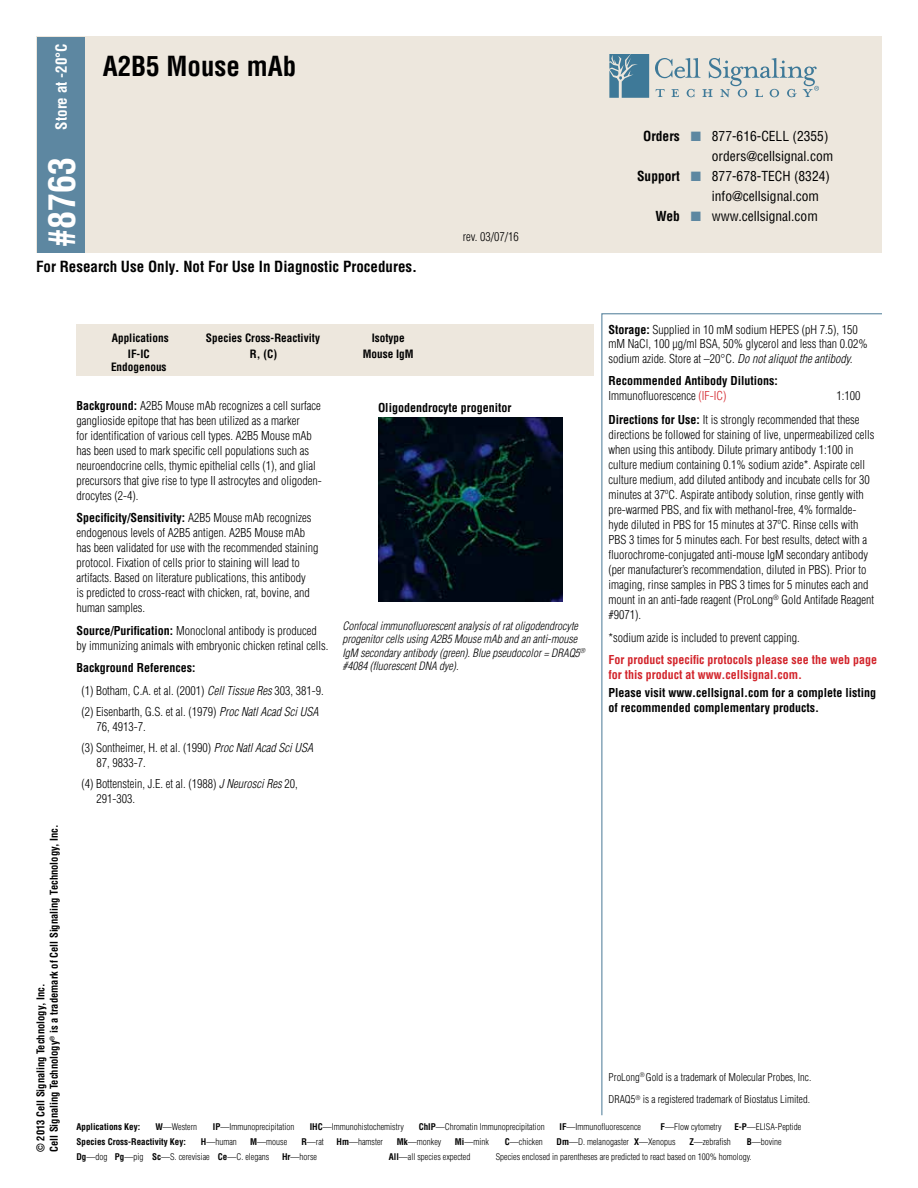
<style>
.page{position:relative;width:918px;height:1188px;background:#fff}
.page>*{position:absolute;margin:0;border:0;box-sizing:border-box;transform-origin:0 0}
.t1{font:700 condensed 36px "Helvetica";color:#fff}
.t2{font:700 condensed 27px "Helvetica";color:#000}
.t3{font:700 condensed 15px "Helvetica";color:#000}
.t4{font:700 condensed 15px "Helvetica";color:#fff}
.t5{font:condensed 13.5px "Helvetica";color:#000}
.t6{font:300 condensed 12px/15px "Helvetica";color:#000}
.t7{font:700 condensed 12px/15px "Helvetica";color:#000}
.t8{font:700 condensed 12px/15px "Helvetica";color:#d2232a}
.t9{font:italic 300 condensed 11.25px/13.5px "Helvetica";color:#000}
.t10{font:700 condensed 11.25px/12.8px "Helvetica";color:#000;text-align:center}
.t11{font:700 condensed 10.5px/13.5px "Helvetica";color:#000}
.t12{font:300 condensed 10.5px "Helvetica";color:#000}
.t13{font:300 condensed 9px "Helvetica";color:#000}
.t14{font:700 condensed 9px "Helvetica";color:#000}
.s1{font-weight:700}
.s2{font-style:italic}
.s3{color:#5d87a1}
.s4{font-weight:300}
.s5{font-weight:300;color:#d2232a}
</style>
<div class="page">
<div style="left:76px;top:324px;width:518px;height:51px;background:#ede7dd"></div>
<svg style="left:601px;top:313px;width:281px;height:803px"></svg>
<div style="left:37px;top:36px;width:845px;height:217px;background:#ede7dd"></div>
<div style="left:37px;top:37px;width:48px;height:216px;background:#5d87a1"></div>
<img style="left:378px;top:417px;width:184px;height:185px">
<svg style="left:609px;top:54px;width:40px;height:44px;background:#5889a2"></svg>
<svg style="left:655px;top:58px;width:164px;height:39px"></svg>
<p class="t4" style="left:52px;top:130px;width:88px;rotate:-90deg">Store at -20°C</p>
<h2 class="t2" style="left:103px;top:50px;width:195px">A2B5 Mouse mAb</h2>
<h1 class="t1" style="left:39px;top:247px;width:91px;rotate:-90deg">#8763</h1>
<p class="t3" style="left:36px;top:257px;width:383px">For Research Use Only. Not For Use In Diagnostic Procedures.</p>
<p class="t10" style="left:112px;top:331px;width:58px">Applications</p>
<p class="t10" style="left:206px;top:331px;width:116px">Species Cross-Reactivity</p>
<p class="t10" style="left:372px;top:331px;width:35px">Isotype</p>
<p class="t6" style="left:463px;top:229px;width:57px">rev. 03/07/16</p>
<p class="t10" style="left:111px;top:347px;width:57px">IF-IC<br>Endogenous</p>
<p class="t10" style="left:250px;top:347px;width:29px">R, (C)</p>
<p class="t10" style="left:363px;top:347px;width:52px">Mouse IgM</p>
<p class="t6" style="left:76px;top:398px;width:247px"><span class="s1">Background:</span> A2B5 Mouse mAb recognizes a cell surface ganglioside epitope that has been utilized as a marker<br>for identification of various cell types. A2B5 Mouse mAb has been used to mark specific cell populations such as neuroendocrine cells, thymic epithelial cells (1), and glial precursors that give rise to type II astrocytes and oligoden&shy;drocytes (2-4).</p>
<p class="t6" style="left:76px;top:510px;width:243px"><span class="s1">Specificity/Sensitivity:</span> A2B5 Mouse mAb recognizes endogenous levels of A2B5 antigen. A2B5 Mouse mAb has been validated for use with the recommended staining protocol. Fixation of cells prior to staining will lead to artifacts. Based on literature publications, this antibody<br>is predicted to cross-react with chicken, rat, bovine, and human samples.</p>
<p class="t6" style="left:76px;top:623px;width:254px"><span class="s1">Source/Purification:</span> Monoclonal antibody is produced by immunizing animals with embryonic chicken retinal cells.</p>
<p class="t6" style="left:81px;top:657px;width:244px;line-height:22.5px;text-indent:-5px"><span class="s1">Background References:<br></span>(1) Botham, C.A. et al. (2001) <span class="s2">Cell Tissue Res</span> 303, 381-9.</p>
<p class="t6" style="left:97px;top:704px;width:223px;text-indent:-15px">(2) Eisenbarth, G.S. et al. (1979) <span class="s2">Proc Natl Acad Sci USA<br></span>76, 4913-7.</p>
<p class="t6" style="left:97px;top:740px;width:218px;text-indent:-15px">(3) Sontheimer, H. et al. (1990) <span class="s2">Proc Natl Acad Sci USA<br></span>87, 9833-7.</p>
<p class="t6" style="left:97px;top:776px;width:203px;text-indent:-15px">(4) Bottenstein, J.E. et al. (1988) <span class="s2">J Neurosci Res</span> 20,<br>291-303.</p>
<p class="t7" style="left:378px;top:400px;width:135px">Oligodendrocyte progenitor</p>
<p class="t9" style="left:342px;top:619px;width:244px">Confocal immunofluorescent analysis of rat oligodendrocyte progenitor cells using A2B5 Mouse mAb and an anti-mouse IgM secondary antibody (green). Blue pseudocolor = DRAQ5<sup>® </sup>#4084 (fluorescent DNA dye).</p>
<p class="t5" style="left:643px;top:128px;width:187px"><span class="s1">Orders</span> <span class="s3">■</span> 877-616-CELL (2355)</p>
<p class="t5" style="left:712px;top:148px;width:123px">orders@cellsignal.com</p>
<p class="t5" style="left:637px;top:167px;width:194px"><span class="s1">Support</span> <span class="s3">■</span> 877-678-TECH (8324)</p>
<p class="t5" style="left:712px;top:187px;width:109px">info@cellsignal.com</p>
<p class="t5" style="left:655px;top:207px;width:164px"><span class="s1">Web</span> <span class="s3">■</span> www.cellsignal.com</p>
<p class="t6" style="left:609px;top:322px;width:261px"><span class="s1">Storage:</span> Supplied in 10 mM sodium HEPES (pH 7.5), 150 mM NaCl, 100 µg/ml BSA, 50% glycerol and less than 0.02% sodium azide. Store at –20°C. <span class="s2">Do not aliquot the antibody.</span></p>
<p class="t7" style="left:609px;top:374px;width:171px">Recommended Antibody Dilutions:<br><span class="s4">Immunofluorescence</span> <span class="s5">(IF-IC)</span></p>
<p class="t6" style="left:609px;top:384px;width:254px;line-height:24px;text-align:right">1:100<br><span class="s1">Directions for Use:</span> It is strongly recommended that these</p>
<p class="t6" style="left:609px;top:428px;width:267px">directions be followed for staining of live, unpermeabilized cells when using this antibody. Dilute primary antibody 1:100 in culture medium containing 0.1% sodium azide*. Aspirate cell culture medium, add diluted antibody and incubate cells for 30 minutes at 37ºC. Aspirate antibody solution, rinse gently with pre-warmed PBS, and fix with methanol-free, 4% formalde&shy;hyde diluted in PBS for 15 minutes at 37ºC. Rinse cells with PBS 3 times for 5 minutes each. For best results, detect with a fluorochrome-conjugated anti-mouse IgM secondary antibody (per manufacturer’s recommendation, diluted in PBS). Prior to imaging, rinse samples in PBS 3 times for 5 minutes each and mount in an anti-fade reagent (ProLong<sup>®</sup> Gold Antifade Reagent #9071).</p>
<p class="t6" style="left:609px;top:630px;width:193px">*sodium azide is included to prevent capping.</p>
<p class="t8" style="left:609px;top:653px;width:270px">For product specific protocols please see the web page for this product at www.cellsignal.com.</p>
<p class="t7" style="left:609px;top:686px;width:269px">Please visit www.cellsignal.com for a complete listing of recommended complementary products.</p>
<p class="t11" style="left:34px;top:1152px;width:329px;rotate:-90deg">© 2013 Cell Signaling Technology, Inc.<br>Cell Signaling Technology<sup>®</sup> is a trademark of Cell Signaling Technology, Inc.</p>
<p class="t12" style="left:609px;top:1071px;width:204px">ProLong<sup>®</sup> Gold is a trademark of Molecular Probes, Inc.</p>
<p class="t12" style="left:609px;top:1093px;width:203px">DRAQ5<sup>®</sup> is a registered trademark of Biostatus Limited.</p>
<p class="t14" style="left:76px;top:1121px;width:65px">Applications Key:</p>
<p class="t13" style="left:155px;top:1121px;width:43px"><span class="s1">W</span>—Western</p>
<p class="t13" style="left:213px;top:1121px;width:83px"><span class="s1">IP</span>—Immunoprecipitation</p>
<p class="t13" style="left:310px;top:1121px;width:96px"><span class="s1">IHC</span>—Immunohistochemistry</p>
<p class="t13" style="left:419px;top:1121px;width:127px"><span class="s1">ChIP</span>—Chromatin Immunoprecipitation</p>
<p class="t13" style="left:560px;top:1121px;width:83px"><span class="s1">IF</span>—Immunofluorescence</p>
<p class="t13" style="left:661px;top:1121px;width:63px"><span class="s1">F</span>—Flow cytometry</p>
<p class="t13" style="left:734px;top:1121px;width:68px"><span class="s1">E-P</span>—ELISA-Peptide</p>
<p class="t14" style="left:76px;top:1136px;width:111px">Species Cross-Reactivity Key:</p>
<p class="t13" style="left:201px;top:1136px;width:37px"><span class="s1">H</span>—human</p>
<p class="t13" style="left:250px;top:1136px;width:38px"><span class="s1">M</span>—mouse</p>
<p class="t13" style="left:301px;top:1136px;width:24px"><span class="s1">R</span>—rat</p>
<p class="t13" style="left:337px;top:1136px;width:48px"><span class="s1">Hm</span>—hamster</p>
<p class="t13" style="left:397px;top:1136px;width:46px"><span class="s1">Mk</span>—monkey</p>
<p class="t13" style="left:455px;top:1136px;width:36px"><span class="s1">Mi</span>—mink</p>
<p class="t13" style="left:505px;top:1136px;width:39px"><span class="s1">C</span>—chicken</p>
<p class="t13" style="left:557px;top:1136px;width:121px"><span class="s1">Dm</span>—D. melanogaster <span class="s1">X</span>—Xenopus</p>
<p class="t13" style="left:689px;top:1136px;width:43px"><span class="s1">Z</span>—zebrafish</p>
<p class="t13" style="left:747px;top:1136px;width:36px"><span class="s1">B</span>—bovine</p>
<p class="t13" style="left:76px;top:1152px;width:194px"><span class="s1">Dg</span>—dog <span class="s1">Pg</span>—pig <span class="s1">Sc</span>—S. cerevisiae <span class="s1">Ce</span>—C. elegans</p>
<p class="t13" style="left:282px;top:1152px;width:36px"><span class="s1">Hr</span>—horse</p>
<p class="t13" style="left:389px;top:1152px;width:83px"><span class="s1">All</span>—all species expected</p>
<p class="t13" style="left:496px;top:1152px;width:257px">Species enclosed in parentheses are predicted to react based on 100% homology.</p>
</div>
